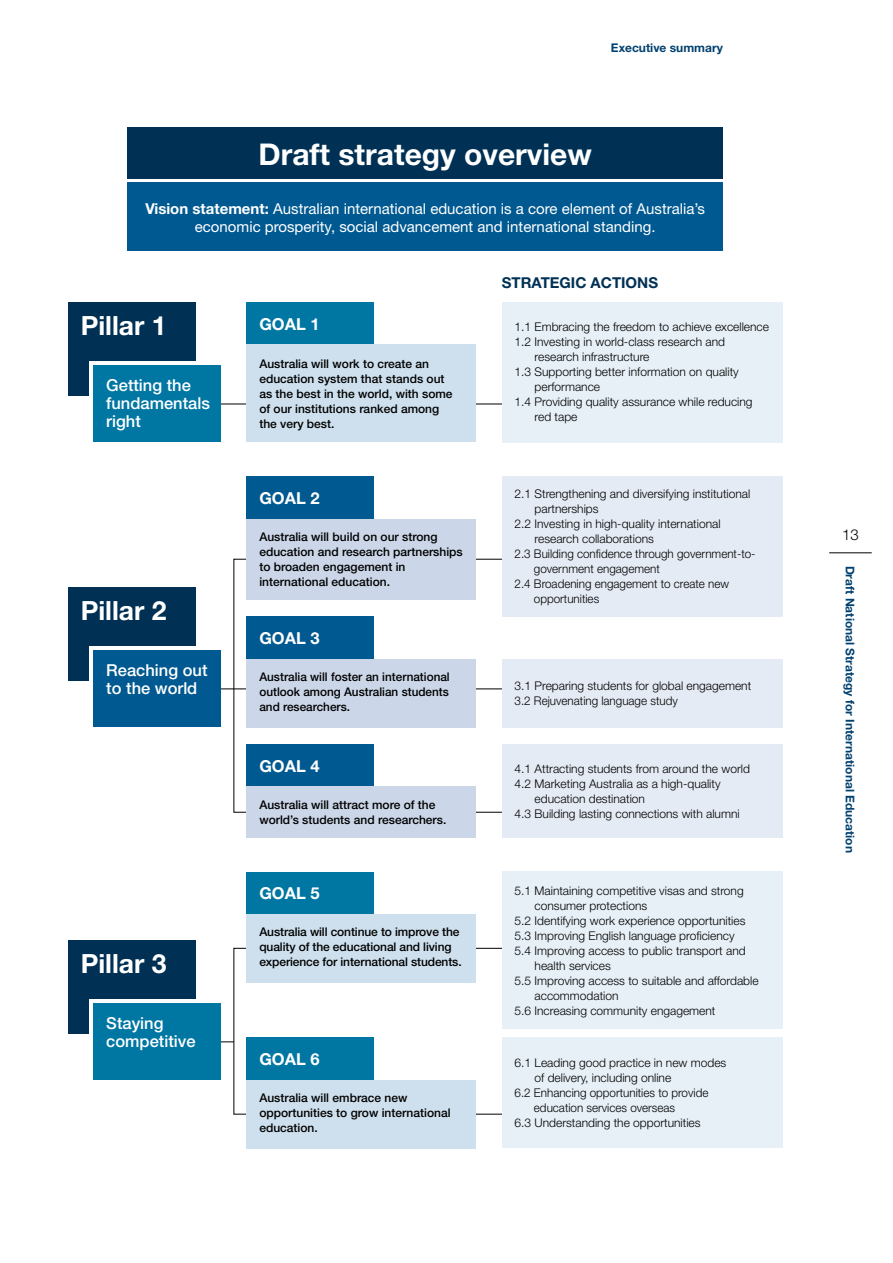
<style>
.page{position:relative;width:893px;height:1263px;background:#fff}
.page>*{position:absolute;margin:0;border:0;box-sizing:border-box;transform-origin:0 0}
.t1{font:700 30px "Helvetica Neue";color:#fff}
.t2{font:700 26.55px "Helvetica Neue";color:#fff}
.t3{font:500 16.5px/18px "Helvetica Neue";color:#fff}
.t4{font:700 16.5px "Helvetica Neue";color:#fff}
.t5{font:15px/18px "Helvetica Neue LT Std";color:#fff;text-align:center}
.t6{font:700 15px "Helvetica Neue";color:#003154}
.t7{font:300 15px "Helvetica Neue";color:#000}
.t8{font:14.1px/17px "Helvetica Neue LT Std";color:#fff}
.t9{font:300 12px/15px "Helvetica Neue LT Std";color:#000}
.t10{font:500 12px/15px "Helvetica Neue";color:#000}
.t11{font:700 12px "Helvetica Neue";color:#004170}
.s1{font-family:"Helvetica Neue";font-weight:700}
</style>
<div class="page">
<hr style="left:829px;top:553px;width:43px;height:1px;background:#000">
<svg style="left:221px;top:1041px;width:13px;height:1px"></svg>
<hr style="left:213px;top:404px;width:297px;height:1px;background:#000">
<hr style="left:213px;top:689px;width:297px;height:1px;background:#000">
<div style="left:128px;top:128px;width:595px;height:51px;background:#003154"></div>
<div style="left:128px;top:183px;width:595px;height:68px;background:#005990"></div>
<div style="left:502px;top:302px;width:280px;height:140px;background:#e7f0f7"></div>
<div style="left:247px;top:302px;width:127px;height:42px;background:#0076a3"></div>
<div style="left:247px;top:344px;width:229px;height:98px;background:#cee0ed"></div>
<div style="left:68px;top:302px;width:128px;height:93px;background:#003154"></div>
<svg style="left:89px;top:361px;width:128px;height:77px"></svg>
<div style="left:94px;top:366px;width:127px;height:76px;background:#0076a3"></div>
<div style="left:502px;top:476px;width:280px;height:141px;background:#e5ebf4"></div>
<div style="left:502px;top:659px;width:280px;height:68px;background:#e5ebf4"></div>
<div style="left:502px;top:744px;width:280px;height:94px;background:#e5ebf4"></div>
<div style="left:247px;top:476px;width:127px;height:43px;background:#005990"></div>
<div style="left:247px;top:519px;width:229px;height:81px;background:#cbd6e8"></div>
<div style="left:247px;top:617px;width:127px;height:42px;background:#005990"></div>
<div style="left:247px;top:659px;width:229px;height:68px;background:#cbd6e8"></div>
<div style="left:247px;top:744px;width:127px;height:43px;background:#005990"></div>
<div style="left:247px;top:787px;width:229px;height:51px;background:#cbd6e8"></div>
<div style="left:68px;top:587px;width:128px;height:93px;background:#003154"></div>
<svg style="left:89px;top:646px;width:128px;height:77px"></svg>
<div style="left:94px;top:651px;width:127px;height:76px;background:#005990"></div>
<div style="left:502px;top:872px;width:280px;height:157px;background:#e7f0f7"></div>
<div style="left:502px;top:1037px;width:280px;height:111px;background:#e7f0f7"></div>
<div style="left:247px;top:872px;width:127px;height:42px;background:#0076a3"></div>
<div style="left:247px;top:914px;width:229px;height:68px;background:#cee0ed"></div>
<div style="left:247px;top:1037px;width:127px;height:43px;background:#0076a3"></div>
<div style="left:247px;top:1080px;width:229px;height:68px;background:#cee0ed"></div>
<div style="left:68px;top:940px;width:128px;height:93px;background:#003154"></div>
<div style="left:89px;top:999px;width:128px;height:77px;background:#fff"></div>
<div style="left:94px;top:1003px;width:127px;height:77px;background:#0076a3"></div>
<p class="t11" style="left:611px;top:40px;width:113px">Executive summary</p>
<h1 class="t1" style="left:259px;top:136px;width:335px">Draft strategy overview</h1>
<p class="t5" style="left:145px;top:199px;width:561px"><span class="s1">Vision statement:</span> Australian international education is a core element of Australia’s economic prosperity, social advancement and international standing.</p>
<h2 class="t2" style="left:81px;top:309px;width:87px">Pillar 1</h2>
<p class="t8" style="left:102px;top:371px;width:87px">Getting the fundamentals right</p>
<h3 class="t3" style="left:106px;top:376px;width:105px">Getting the fundamentals right</h3>
<h2 class="t2" style="left:81px;top:594px;width:87px">Pillar 2</h2>
<p class="t8" style="left:102px;top:655px;width:87px">Getting the fundamentals right</p>
<h3 class="t3" style="left:106px;top:661px;width:103px">Reaching out to the world</h3>
<h2 class="t2" style="left:81px;top:947px;width:87px">Pillar 3</h2>
<p class="t8" style="left:102px;top:1008px;width:87px">Getting the fundamentals right</p>
<h3 class="t3" style="left:106px;top:1014px;width:91px">Staying competitive</h3>
<h3 class="t4" style="left:259px;top:314px;width:62px">GOAL 1</h3>
<p class="t10" style="left:259px;top:356px;width:195px">Australia will work to create an education system that stands out as the best in the world, with some of our institutions ranked among the very best.</p>
<h3 class="t4" style="left:259px;top:488px;width:62px">GOAL 2</h3>
<p class="t10" style="left:259px;top:529px;width:205px">Australia will build on our strong education and research partnerships to broaden engagement in international education.</p>
<h3 class="t4" style="left:259px;top:628px;width:62px">GOAL 3</h3>
<p class="t10" style="left:259px;top:669px;width:192px;text-align:justify">Australia will foster an international outlook among Australian students and researchers.</p>
<h3 class="t4" style="left:259px;top:756px;width:62px">GOAL 4</h3>
<p class="t10" style="left:259px;top:797px;width:188px">Australia will attract more of the world’s students and researchers.</p>
<h3 class="t4" style="left:259px;top:883px;width:62px">GOAL 5</h3>
<p class="t10" style="left:259px;top:924px;width:204px">Australia will continue to improve the quality of the educational and living experience for international students.</p>
<h3 class="t4" style="left:259px;top:1049px;width:62px">GOAL 6</h3>
<p class="t10" style="left:259px;top:1090px;width:193px">Australia will embrace new opportunities to grow international education.</p>
<p class="t6" style="left:502px;top:273px;width:158px">STRATEGIC ACTIONS</p>
<p class="t9" style="left:514px;top:319px;width:256px">1.1 Embracing the freedom to achieve excellence</p>
<p class="t9" style="left:514px;top:334px;width:212px">1.2 Investing in world-class research and</p>
<p class="t9" style="left:535px;top:349px;width:116px">research infrastructure</p>
<p class="t9" style="left:514px;top:364px;width:226px">1.3 Supporting better information on quality</p>
<p class="t9" style="left:535px;top:379px;width:67px">performance</p>
<p class="t9" style="left:514px;top:394px;width:240px">1.4 Providing quality assurance while reducing</p>
<p class="t9" style="left:535px;top:409px;width:44px">red tape</p>
<p class="t9" style="left:514px;top:486px;width:237px">2.1 Strengthening and diversifying institutional</p>
<p class="t9" style="left:535px;top:501px;width:65px">partnerships</p>
<p class="t9" style="left:514px;top:516px;width:208px">2.2 Investing in high-quality international</p>
<p class="t9" style="left:535px;top:531px;width:121px">research collaborations</p>
<p class="t9" style="left:514px;top:546px;width:243px">2.3 Building confidence through government-to-</p>
<p class="t9" style="left:534px;top:561px;width:127px">government engagement</p>
<p class="t9" style="left:514px;top:576px;width:216px">2.4 Broadening engagement to create new</p>
<p class="t9" style="left:534px;top:591px;width:67px">opportunities</p>
<p class="t9" style="left:514px;top:678px;width:238px">3.1 Preparing students for global engagement<br>3.2 Rejuvenating language study</p>
<p class="t9" style="left:514px;top:761px;width:237px">4.1 Attracting students from around the world</p>
<p class="t9" style="left:514px;top:776px;width:208px">4.2 Marketing Australia as a high-quality</p>
<p class="t9" style="left:535px;top:791px;width:112px">education destination</p>
<p class="t9" style="left:514px;top:806px;width:227px">4.3 Building lasting connections with alumni</p>
<p class="t9" style="left:514px;top:883px;width:231px">5.1 Maintaining competitive visas and strong</p>
<p class="t9" style="left:535px;top:898px;width:114px">consumer protections</p>
<p class="t9" style="left:514px;top:913px;width:232px">5.2 Identifying work experience opportunities</p>
<p class="t9" style="left:514px;top:928px;width:222px">5.3 Improving English language proficiency</p>
<p class="t9" style="left:514px;top:943px;width:233px">5.4 Improving access to public transport and</p>
<p class="t9" style="left:535px;top:958px;width:78px">health services</p>
<p class="t9" style="left:514px;top:973px;width:246px">5.5 Improving access to suitable and affordable</p>
<p class="t9" style="left:535px;top:988px;width:86px">accommodation</p>
<p class="t9" style="left:514px;top:1003px;width:202px">5.6 Increasing community engagement</p>
<p class="t9" style="left:514px;top:1055px;width:213px">6.1 Leading good practice in new modes</p>
<p class="t9" style="left:535px;top:1070px;width:138px">of delivery, including online</p>
<p class="t9" style="left:514px;top:1085px;width:195px">6.2 Enhancing opportunities to provide</p>
<p class="t9" style="left:534px;top:1100px;width:143px">education services overseas</p>
<p class="t9" style="left:514px;top:1115px;width:188px">6.3 Understanding the opportunities</p>
<p class="t7" style="left:842px;top:525px;width:18px">13</p>
<p class="t11" style="left:857px;top:566px;width:289px;rotate:90deg">Draft National Strategy for International Education</p>
</div>
